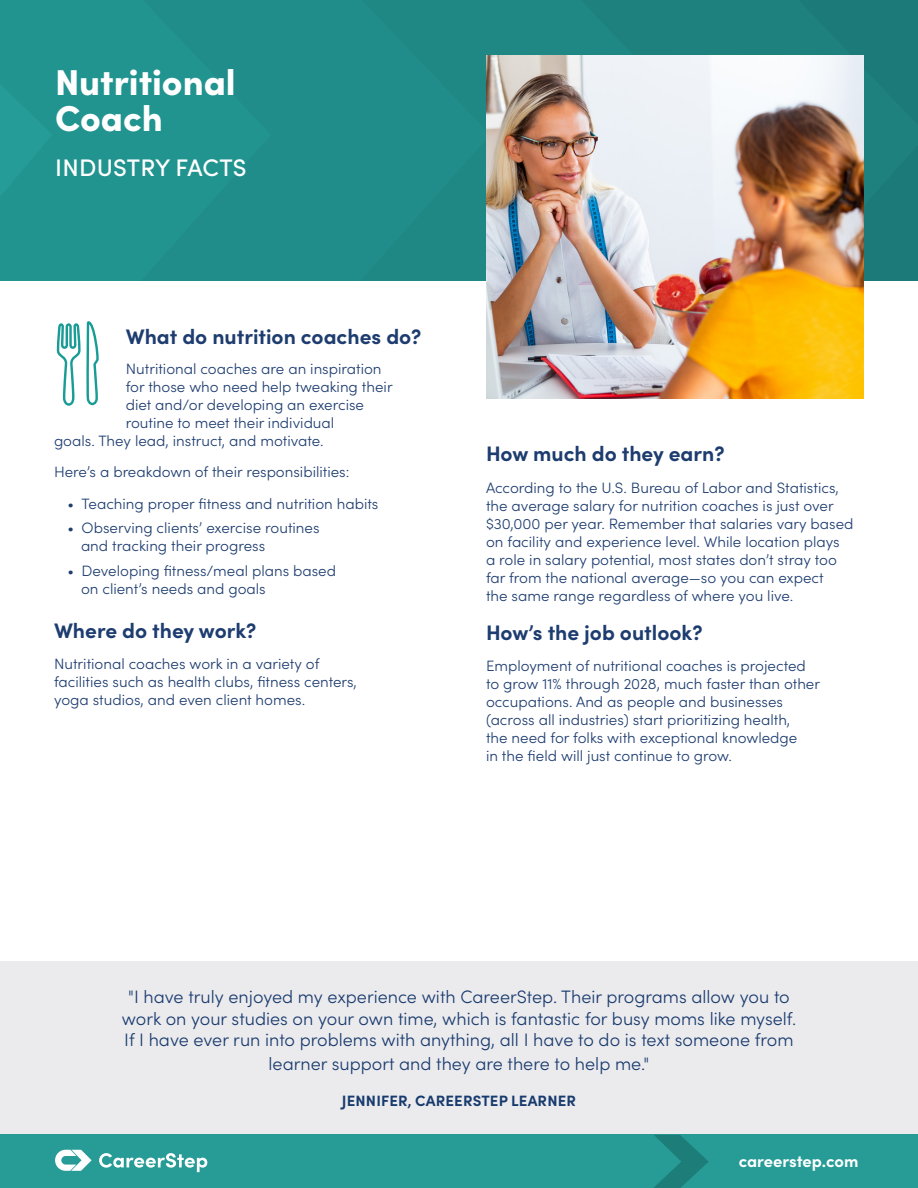
<style>
.page{position:relative;width:918px;height:1188px;background:#fff}
.page>*{position:absolute;margin:0;border:0;box-sizing:border-box;transform-origin:0 0}
.t1{font:900 36px/36px "Sofia Pro";color:#fff}
.t2{font:500 24px "Sofia Pro";letter-spacing:.01em;color:#fff}
.t3{font:700 21px "Sofia Pro";color:#1d3c6f}
.t4{font:300 18px/21.6px "Sofia Pro";color:#183b6e;text-align:center}
.t5{font:700 16.5px "Sofia Pro";letter-spacing:-.005em;color:#fff}
.t6{font:300 15px/18px "Sofia Pro";color:#1d3c6f}
.t7{font:700 15px "Sofia Pro";letter-spacing:.01em;color:#183b6e}
</style>
<div class="page">
<div style="left:0;top:961px;width:918px;height:174px;background:#ebeaed"></div>
<div style="left:0;top:0;width:918px;height:281px;background:linear-gradient(to right,#239793,#1c7b79)"></div>
<img style="left:486px;top:55px;width:378px;height:344px">
<svg style="left:56px;top:321px;width:43px;height:85px"></svg>
<div style="left:0;top:1135px;width:918px;height:53px;background:#279c97"></div>
<svg style="left:654px;top:1135px;width:55px;height:53px"></svg>
<svg style="left:55px;top:1150px;width:37px;height:21px"></svg>
<svg style="left:99px;top:1153px;width:108px;height:19px"></svg>
<h1 class="t1" style="left:55px;top:61px;width:182px">Nutritional<br>Coach</h1>
<h2 class="t2" style="left:55px;top:150px;width:193px">INDUSTRY FACTS</h2>
<h3 class="t3" style="left:126px;top:320px;width:297px">What do nutrition coaches do?</h3>
<p class="t6" style="left:126px;top:359px;width:257px">Nutritional coaches are an inspiration</p>
<p class="t6" style="left:126px;top:377px;width:268px">for those who need help tweaking their</p>
<p class="t6" style="left:126px;top:395px;width:240px">diet and/or developing an exercise</p>
<p class="t6" style="left:126px;top:413px;width:210px">routine to meet their individual</p>
<p class="t6" style="left:54px;top:431px;width:271px">goals. They lead, instruct, and motivate.</p>
<p class="t6" style="left:54px;top:462px;width:297px">Here’s a breakdown of their responsibilities:</p>
<p class="t6" style="left:68px;top:494px;width:312px">• Teaching proper fitness and nutrition habits</p>
<p class="t6" style="left:81px;top:518px;width:240px;text-indent:-14px">• Observing clients’ exercise routines and tracking their progress</p>
<p class="t6" style="left:81px;top:561px;width:257px;text-indent:-14px">• Developing fitness/meal plans based on client’s needs and goals</p>
<h3 class="t3" style="left:54px;top:614px;width:204px">Where do they work?</h3>
<p class="t6" style="left:54px;top:654px;width:304px">Nutritional coaches work in a variety of facilities such as health clubs, fitness centers, yoga studios, and even client homes.</p>
<h3 class="t3" style="left:486px;top:438px;width:240px">How much do they earn?</h3>
<p class="t6" style="left:486px;top:478px;width:369px">According to the U.S. Bureau of Labor and Statistics, the average salary for nutrition coaches is just over $30,000 per year. Remember that salaries vary based on facility and experience level. While location plays<br>a role in salary potential, most states don’t stray too far from the national average—so you can expect<br>the same range regardless of where you live.</p>
<h3 class="t3" style="left:486px;top:616px;width:218px">How’s the job outlook?</h3>
<p class="t6" style="left:486px;top:656px;width:336px">Employment of nutritional coaches is projected to grow 11% through 2028, much faster than other occupations. And as people and businesses (across all industries) start prioritizing health,<br>the need for folks with exceptional knowledge<br>in the field will just continue to grow.</p>
<p class="t4" style="left:122px;top:985px;width:676px">"I have truly enjoyed my experience with CareerStep. Their programs allow you to work on your studies on your own time, which is fantastic for busy moms like myself.<br>If I have ever run into problems with anything, all I have to do is text someone from</p>
<p class="t4" style="left:269px;top:1052px;width:382px">learner support and they are there to help me."</p>
<p class="t7" style="left:342px;top:1090px;width:236px">JENNIFER, CAREERSTEP LEARNER</p>
<p class="t5" style="left:739px;top:1148px;width:121px">careerstep.com</p>
</div>
